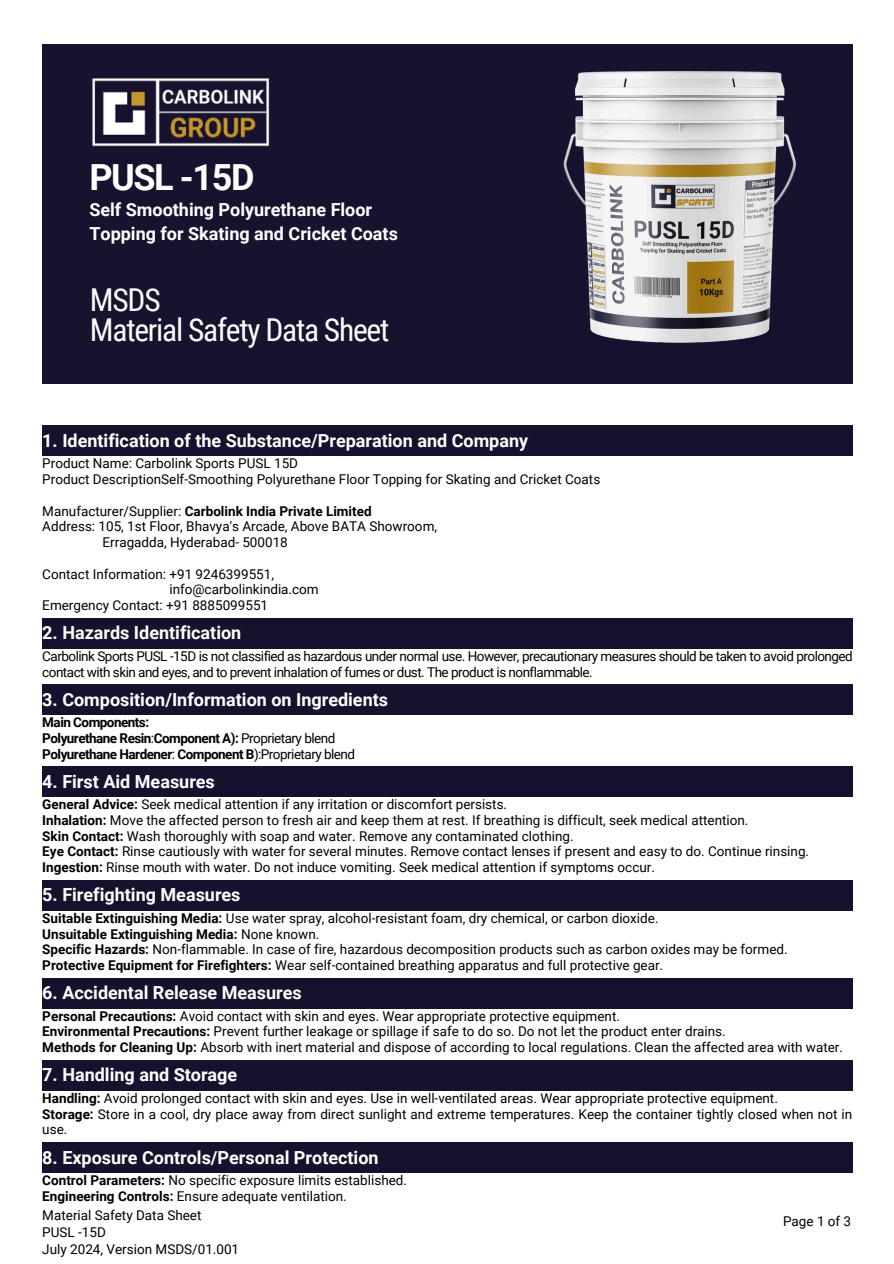
<style>
.page{position:relative;width:894px;height:1264px;background:#fff}
.page>*{position:absolute;margin:0;border:0;box-sizing:border-box;transform-origin:0 0}
.t1{font:700 36px "Roboto";letter-spacing:-.04em;color:#fff}
.t2{font:31.5px/30.3px "Roboto Condensed";letter-spacing:-.04em;color:#fdfdfd}
.t3{font:700 18px/24.8px "Roboto";color:#fff}
.t4{font:13.5px/15.8px "Roboto";color:#000}
.t5{font:13.5px/15.8px "Roboto";letter-spacing:-.04em;color:#000}
.t6{font:700 13.5px "Roboto";letter-spacing:-.04em;color:#000}
.t7{font:700 13.5px "Roboto";color:#000}
.s1{font-weight:400}
.s2{font-weight:700}
</style>
<div class="page">
<div style="left:42px;top:44px;width:810px;height:339px;background:#17122e"></div>
<img style="left:92px;top:78px;width:178px;height:68px">
<div style="left:42px;top:425px;width:810px;height:31px;background:#18112e"></div>
<div style="left:42px;top:618px;width:810px;height:30px;background:#18112e"></div>
<div style="left:42px;top:684px;width:810px;height:30px;background:#18112e"></div>
<div style="left:42px;top:766px;width:810px;height:30px;background:#18112e"></div>
<div style="left:42px;top:880px;width:810px;height:30px;background:#18112e"></div>
<div style="left:42px;top:978px;width:810px;height:30px;background:#18112e"></div>
<div style="left:42px;top:1060px;width:810px;height:30px;background:#18112e"></div>
<div style="left:42px;top:1142px;width:810px;height:30px;background:#18112e"></div>
<img style="left:563px;top:71px;width:233px;height:272px">
<p class="t1" style="left:89px;top:157px;width:166px">PUSL -15D</p>
<h3 class="t3" style="left:89px;top:197px;width:310px">Self Smoothing Polyurethane Floor<br>Topping for Skating and Cricket Coats</h3>
<p class="t2" style="left:90px;top:285px;width:301px">MSDS<br>Material Safety Data Sheet</p>
<p class="t3" style="left:42px;top:428px;width:487px">1. Identification of the Substance/Preparation and Company</p>
<p class="t4" style="left:42px;top:456px;width:257px">Product Name: Carbolink Sports PUSL 15D</p>
<h1 class="t4" style="left:42px;top:471px;width:559px">Product DescriptionSelf-Smoothing Polyurethane Floor Topping for Skating and Cricket Coats</h1>
<h3 class="t7" style="left:42px;top:503px;width:331px"><span class="s1">Manufacturer/Supplier:</span> Carbolink India Private Limited</h3>
<h2 class="t4" style="left:42px;top:519px;width:396px">Address: 105, 1st Floor, Bhavya's Arcade, Above BATA Showroom,</h2>
<h3 class="t4" style="left:102px;top:534px;width:187px">Erragadda, Hyderabad- 500018</h3>
<p class="t4" style="left:42px;top:566px;width:233px">Contact Information: +91 9246399551,</p>
<p class="t4" style="left:169px;top:582px;width:151px">info@carbolinkindia.com</p>
<p class="t4" style="left:42px;top:597px;width:227px">Emergency Contact: +91 8885099551</p>
<p class="t3" style="left:42px;top:621px;width:200px">2. Hazards Identification</p>
<p class="t5" style="left:42px;top:648px;width:811px">Carbolink Sports PUSL -15D is not classified as hazardous under normal use. However, precautionary measures should be taken to avoid prolonged contact with skin and eyes, and to prevent inhalation of fumes or dust. The product is nonflammable.</p>
<p class="t3" style="left:42px;top:687px;width:347px">3. Composition/Information on Ingredients</p>
<p class="t6" style="left:42px;top:714px;width:108px">Main Components:</p>
<p class="t6" style="left:42px;top:730px;width:294px">Polyurethane Resin<span class="s1">:</span>Component A): <span class="s1">Proprietary blend</span></p>
<h3 class="t6" style="left:42px;top:746px;width:314px">Polyurethane Hardener<span class="s1">:</span> Component B<span class="s1">):Proprietary blend</span></h3>
<p class="t3" style="left:42px;top:769px;width:174px">4. First Aid Measures</p>
<h3 class="t4" style="left:42px;top:796px;width:466px"><span class="s2">General Advice:</span> Seek medical attention if any irritation or discomfort persists.</h3>
<p class="t4" style="left:42px;top:812px;width:707px"><span class="s2">Inhalation:</span> Move the affected person to fresh air and keep them at rest. If breathing is difficult, seek medical attention.</p>
<p class="t4" style="left:42px;top:828px;width:532px"><span class="s2">Skin Contact:</span> Wash thoroughly with soap and water. Remove any contaminated clothing.</p>
<p class="t4" style="left:42px;top:844px;width:768px"><span class="s2">Eye Contact:</span> Rinse cautiously with water for several minutes. Remove contact lenses if present and easy to do. Continue rinsing.</p>
<h3 class="t4" style="left:42px;top:859px;width:614px"><span class="s2">Ingestion:</span> Rinse mouth with water. Do not induce vomiting. Seek medical attention if symptoms occur.</h3>
<p class="t3" style="left:42px;top:883px;width:200px">5. Firefighting Measures</p>
<p class="t4" style="left:42px;top:910px;width:617px"><span class="s2">Suitable Extinguishing Media:</span> Use water spray, alcohol-resistant foam, dry chemical, or carbon dioxide.</p>
<p class="t7" style="left:42px;top:926px;width:278px">Unsuitable Extinguishing Media: <span class="s1">None known.</span></p>
<p class="t4" style="left:42px;top:941px;width:746px"><span class="s2">Specific Hazards:</span> Non-flammable. In case of fire, hazardous decomposition products such as carbon oxides may be formed.</p>
<p class="t4" style="left:42px;top:957px;width:622px"><span class="s2">Protective Equipment for Firefighters:</span> Wear self-contained breathing apparatus and full protective gear.</p>
<h3 class="t3" style="left:42px;top:980px;width:261px">6. Accidental Release Measures</h3>
<p class="t4" style="left:42px;top:1008px;width:579px"><span class="s2">Personal Precautions:</span> Avoid contact with skin and eyes. Wear appropriate protective equipment.</p>
<p class="t4" style="left:42px;top:1023px;width:684px"><span class="s2">Environmental Precautions:</span> Prevent further leakage or spillage if safe to do so. Do not let the product enter drains.</p>
<p class="t4" style="left:42px;top:1039px;width:802px"><span class="s2">Methods for Cleaning Up:</span> Absorb with inert material and dispose of according to local regulations. Clean the affected area with water.</p>
<p class="t3" style="left:42px;top:1062px;width:196px">7. Handling and Storage</p>
<h3 class="t4" style="left:42px;top:1090px;width:737px"><span class="s2">Handling:</span> Avoid prolonged contact with skin and eyes. Use in well-ventilated areas. Wear appropriate protective equipment.</h3>
<p class="t4" style="left:42px;top:1106px;width:811px"><span class="s2">Storage:</span> Store in a cool, dry place away from direct sunlight and extreme temperatures. Keep the container tightly closed when not in use.</p>
<p class="t3" style="left:42px;top:1144px;width:338px">8. Exposure Controls/Personal Protection</p>
<p class="t4" style="left:42px;top:1172px;width:366px"><span class="s2">Control Parameters:</span> No specific exposure limits established.</p>
<h3 class="t4" style="left:42px;top:1188px;width:306px"><span class="s2">Engineering Controls:</span> Ensure adequate ventilation.</h3>
<p class="t4" style="left:42px;top:1207px;width:161px">Material Safety Data Sheet</p>
<p class="t4" style="left:782px;top:1212px;width:70px">Page 1 of 3</p>
<p class="t4" style="left:42px;top:1224px;width:65px">PUSL -15D</p>
<p class="t4" style="left:42px;top:1241px;width:198px">July 2024, Version MSDS/01.001</p>
</div>
